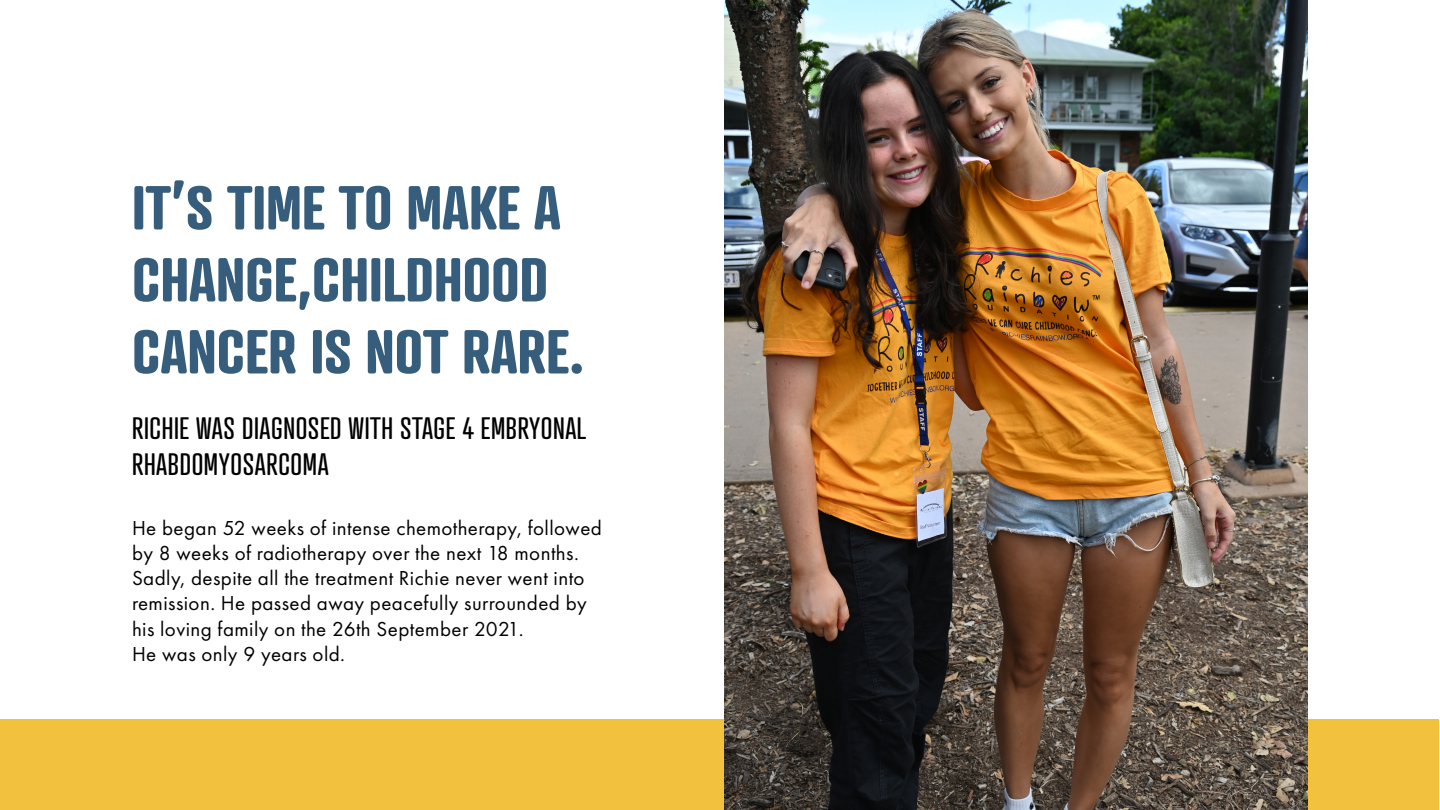
<style>
.page{position:relative;width:1440px;height:810px;background:#fff}
.page>*{position:absolute;margin:0;border:0;box-sizing:border-box;transform-origin:0 0}
.Heading{font:700 60px/72px "Atrament";color:#365e7c}
.Sub_Heading{font:30px/36px "Atrament";letter-spacing:.02em;color:#000}
.Paragraph_1{font:21px/25.2px "Futura PT";letter-spacing:.02em;color:#000}
</style>
<div class="page">
<div style="left:0;top:719px;width:1439px;height:91px;background:#f2c13e"></div>
<img style="left:724px;top:0;width:584px;height:810px">
<p class="Heading" style="left:132px;top:170px;width:454px">IT’S TIME TO MAKE A<br>CHANGE,CHILDHOOD<br>CANCER IS NOT RARE.</p>
<p class="Sub_Heading" style="left:132px;top:410px;width:456px">RICHIE WAS DIAGNOSED WITH STAGE 4 EMBRYONAL<br>RHABDOMYOSARCOMA</p>
<p class="Paragraph_1" style="left:132px;top:515px;width:471px">He began 52 weeks of intense chemotherapy, followed by 8 weeks of radiotherapy over the next 18 months.<br>Sadly, despite all the treatment Richie never went into remission. He passed away peacefully surrounded by his loving family on the 26th September 2021.</p>
<p class="Paragraph_1" style="left:132px;top:641px;width:215px">He was only 9 years old.</p>
</div>
